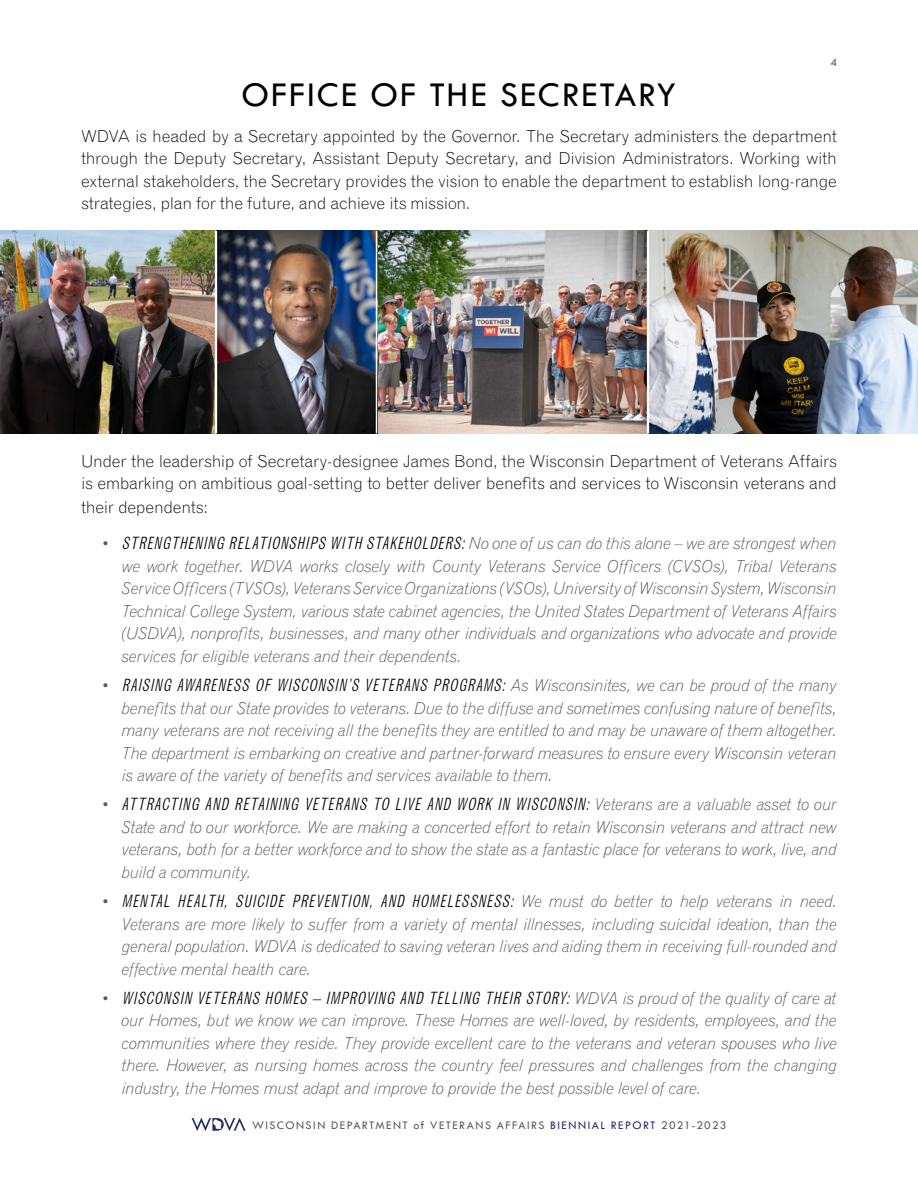
<style>
.page{position:relative;width:918px;height:1188px;background:#fff}
.page>*{position:absolute;margin:0;border:0;box-sizing:border-box;transform-origin:0 0}
.t1{font:36px "Tw Cen";letter-spacing:.055em;color:#000}
.t2{font:italic 300 16.5px/22.5px "Grotesque MT Std";letter-spacing:-.035em;color:#58595b;text-align:justify}
.t3{font:300 16.5px/22.5px "Grotesque MT Std";letter-spacing:-.015em;color:#000;text-align:justify}
.t4{font:12px "Tw Cen";letter-spacing:.12em;color:#58595b}
.s1{font-stretch:condensed;color:#000}
.s2{color:#262b67}
</style>
<div class="page">
<svg style="left:192px;top:1118px;width:54px;height:13px"></svg>
<img style="left:0;top:231px;width:918px;height:202px">
<hr style="left:215px;top:231px;width:2px;height:202px;background:#fff">
<hr style="left:376px;top:231px;width:1px;height:202px;background:#fff">
<hr style="left:647px;top:231px;width:2px;height:202px;background:#fff">
<p class="t4" style="left:830px;top:55px;width:8px">4</p>
<h1 class="t1" style="left:242px;top:73px;width:436px">OFFICE OF THE SECRETARY</h1>
<p class="t3" style="left:81px;top:125px;width:758px">WDVA is headed by a Secretary appointed by the Governor. The Secretary administers the department through the Deputy Secretary, Assistant Deputy Secretary, and Division Administrators. Working with external stakeholders, the Secretary provides the vision to enable the department to establish long-range strategies, plan for the future, and achieve its mission.</p>
<p class="t3" style="left:81px;top:450px;width:758px">Under the leadership of Secretary-designee James Bond, the Wisconsin Department of Veterans Affairs is embarking on ambitious goal-setting to better deliver benefits and services to Wisconsin veterans and</p>
<p class="t3" style="left:81px;top:496px;width:129px">their dependents:</p>
<p class="t2" style="left:121px;top:532px;width:717px;text-indent:-20px">• <span class="s1">STRENGTHENING RELATIONSHIPS WITH STAKEHOLDERS:</span>No o n e of us ca n do th is a lo n e – we a re s tro n g es t wh e n we work together. WDVA works closely with County Veterans Service Officers (CVSOs), Tribal Veterans Service Officers (TVSOs), Veterans Service Organizations (VSOs), University of Wisconsin System, Wisconsin Technical College System, various state cabinet agencies, the United States Department of Veterans Affairs (USDVA), nonprofits, businesses, and many other individuals and organizations who advocate and provide services for eligible veterans and their dependents.</p>
<p class="t2" style="left:121px;top:674px;width:717px;text-indent:-20px">• <span class="s1">RAISING AWARENESS OF WISCONSIN’S VETERANS PROGRAMS:</span> A s Wis c o n s in ite s , we ca n b e p ro u d o f th e m a ny benefits that our State provides to veterans. Due to the diffuse and sometimes confusing nature of benefits, many veterans are not receiving all the benefits they are entitled to and may be unaware of them altogether.<br>The department is embarking on creative and partner-forward measures to ensure every Wisconsin veteran is aware of the variety of benefits and services available to them.</p>
<p class="t2" style="left:121px;top:793px;width:717px;text-indent:-20px">• <span class="s1">ATTRACTING AND RETAINING VETERANS TO LIVE AND WORK IN WISCONSIN:</span> Ve te ra n s a re a va lu a b le a s s e t to o u r State and to our workforce. We are making a concerted effort to retain Wisconsin veterans and attract new veterans, both for a better workforce and to show the state as a fantastic place for veterans to work, live, and build a community.</p>
<p class="t2" style="left:121px;top:890px;width:717px;text-indent:-20px">• <span class="s1">MENTAL HEALTH, SUICIDE PREVENTION, AND HOMELESSNESS:</span> We m us t do b e t te r to h e lp ve te ra n s in n e e d.<br>Veterans are more likely to suffer from a variety of mental illnesses, including suicidal ideation, than the general population. WDVA is dedicated to saving veteran lives and aiding them in receiving full-rounded and effective mental health care.</p>
<p class="t2" style="left:121px;top:987px;width:717px;text-indent:-20px">• <span class="s1">WISCONSIN VETERANS HOMES – IMPROVING AND TELLING THEIR STORY:</span>WD VA is p ro u d o f th e q u a lity o f ca re a t our Homes, but we know we can improve. These Homes are well-loved, by residents, employees, and the communities where they reside. They provide excellent care to the veterans and veteran spouses who live there. However, as nursing homes across the country feel pressures and challenges from the changing industry, the Homes must adapt and improve to provide the best possible level of care.</p>
<p class="t4" style="left:252px;top:1118px;width:476px">WISCONSIN DEPARTMENT of VETERANS AFFAIRS <span class="s2">BIENNIAL REPORT</span> 2021-2023</p>
</div>
